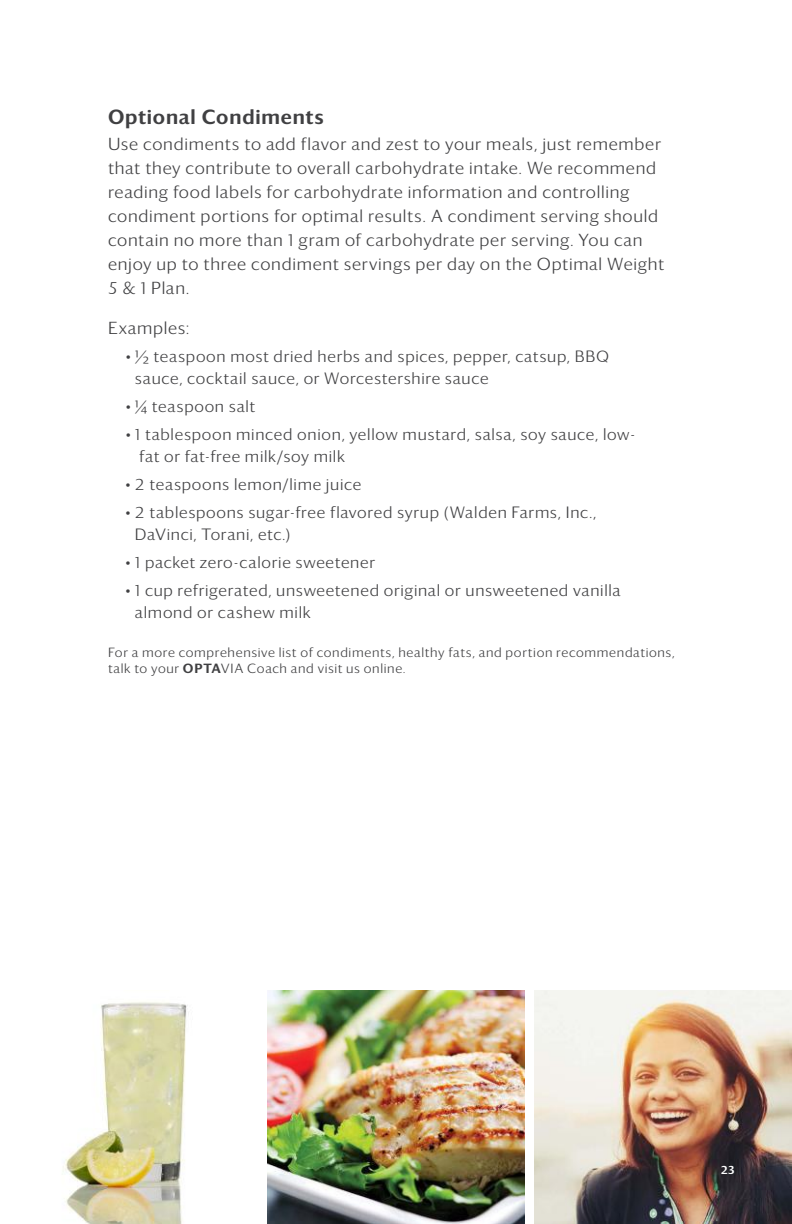
<style>
.page{position:relative;width:792px;height:1224px;background:#fff}
.page>*{position:absolute;margin:0;border:0;box-sizing:border-box;transform-origin:0 0}
.t1{font:20px "Darby Sans Medium TSFL";letter-spacing:.04em;color:#404042}
.t2{font:17px/24px "Darby Sans Light TSFL";letter-spacing:.04em;color:#404042}
.t3{font:16px/22px "Darby Sans Light TSFL";letter-spacing:.045em;color:#404042}
.t4{font:13px/15.6px "Darby Sans Light TSFL";letter-spacing:.05em;color:#404042}
.t5{font:12px "Darby Sans Medium TSFL";color:#fff}
.s1{font-family:"Darby Sans Medium TSFL"}
</style>
<div class="page">
<img style="left:535px;top:990px;width:257px;height:234px">
<img style="left:267px;top:990px;width:258px;height:234px">
<img style="left:63px;top:1002px;width:125px;height:222px">
<p class="t1" style="left:108px;top:102px;width:217px">Optional Condiments</p>
<p class="t2" style="left:108px;top:131px;width:558px">Use condiments to add flavor and zest to your meals, just remember that they contribute to overall carbohydrate intake. We recommend reading food labels for carbohydrate information and controlling condiment portions for optimal results. A condiment serving should contain no more than 1 gram of carbohydrate per serving. You can enjoy up to three condiment servings per day on the Optimal Weight 5 &amp; 1 Plan.</p>
<p class="t2" style="left:108px;top:315px;width:83px">Examples:</p>
<p class="t3" style="left:135px;top:344px;width:476px;text-indent:-9px">• ½ teaspoon most dried herbs and spices, pepper, catsup, BBQ sauce, cocktail sauce, or Worcestershire sauce</p>
<p class="t3" style="left:126px;top:394px;width:131px">• ¼ teaspoon salt</p>
<p class="t3" style="left:139px;top:422px;width:498px;text-indent:-13px">• 1 tablespoon minced onion, yellow mustard, salsa, soy sauce, low&shy;fat or fat-free milk/soy milk</p>
<p class="t3" style="left:126px;top:472px;width:237px">• 2 teaspoons lemon/lime juice</p>
<p class="t3" style="left:135px;top:500px;width:463px;text-indent:-9px">• 2 tablespoons sugar-free flavored syrup (Walden Farms, Inc.,<br>DaVinci, Torani, etc.)</p>
<p class="t3" style="left:126px;top:550px;width:251px">• 1 packet zero-calorie sweetener</p>
<p class="t3" style="left:135px;top:578px;width:487px;text-indent:-9px">• 1 cup refrigerated, unsweetened original or unsweetened vanilla almond or cashew milk</p>
<p class="t4" style="left:108px;top:644px;width:568px">For a more comprehensive list of condiments, healthy fats, and portion recommendations, talk to your <span class="s1">OPTA</span>VIA Coach and visit us online.</p>
<p class="t5" style="left:721px;top:1160px;width:15px">23</p>
</div>
